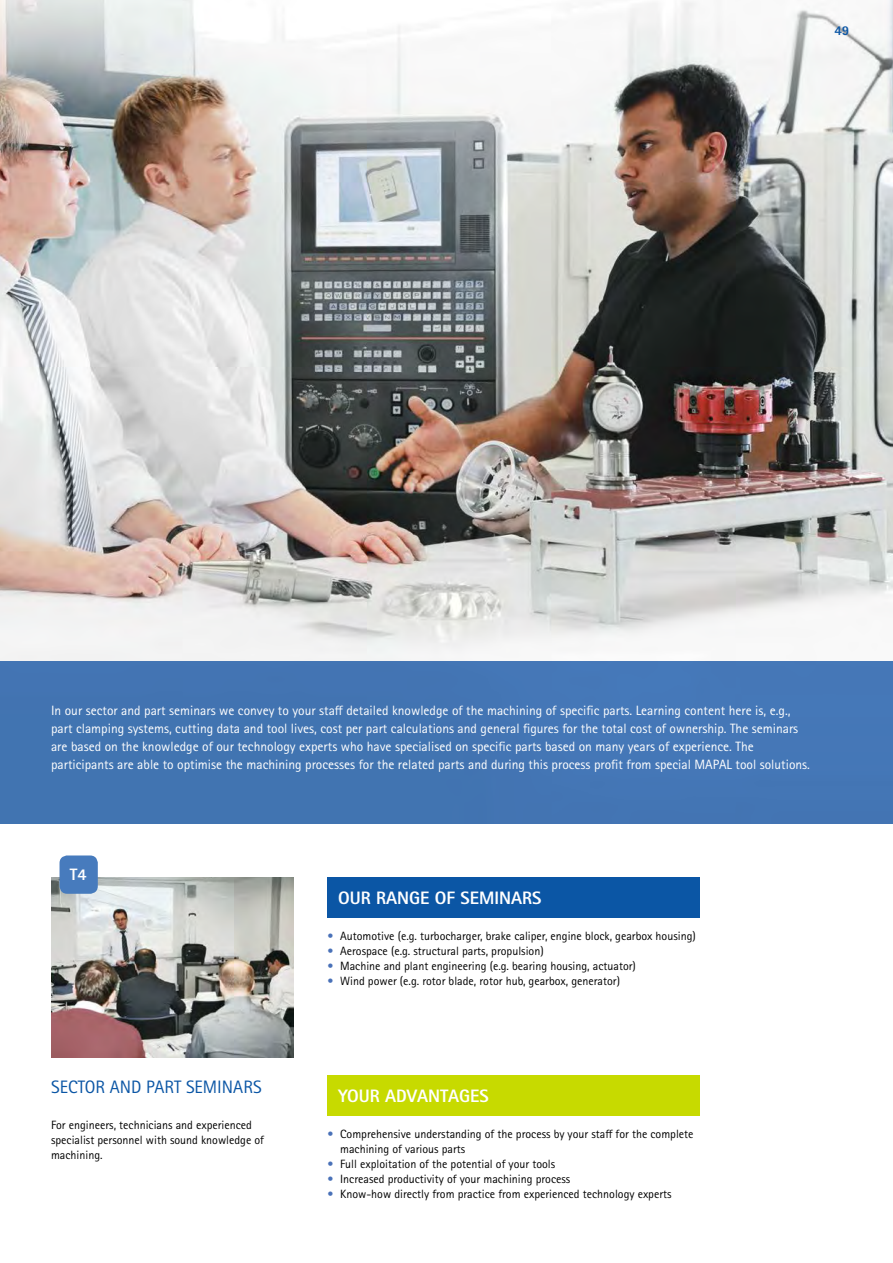
<style>
.page{position:relative;width:893px;height:1263px;background:#fff}
.page>*{position:absolute;margin:0;border:0;box-sizing:border-box;transform-origin:0 0}
.t1{font:800 18px "Rotis Sans Serif W1 G";color:#fff}
.t2{font:18px "Rotis Sans Serif W1 G";color:#0b56a5}
.t3{font:800 16.5px "Rotis Sans Serif W1 G";color:#fff}
.t4{font:13.5px/18px "Rotis Sans Serif W1 G";color:#fff}
.t5{font:800 13.5px "Rotis Sans Serif W1 G";color:#0b56a5}
.t6{font:12px/15px "Rotis Sans Serif W1 G";color:#000}
.s1{color:#4971b8}
</style>
<div class="page">
<img style="left:0;top:0;width:893px;height:661px">
<img style="left:51px;top:877px;width:242px;height:180px">
<div style="left:0;top:661px;width:893px;height:162px;background:#4374b3"></div>
<div style="left:60px;top:855px;width:38px;height:39px;background:#477bbd;border-radius:8px"></div>
<div style="left:327px;top:877px;width:372px;height:41px;background:#0b56a5"></div>
<div style="left:327px;top:1075px;width:372px;height:41px;background:#c7da00"></div>
<p class="t5" style="left:834px;top:22px;width:17px">49</p>
<p class="t4" style="left:51px;top:702px;width:760px">In our sector and part seminars we convey to your staff detailed knowledge of the machining of specific parts. Learning content here is, e.g., part clamping systems, cutting data and tool lives, cost per part calculations and general figures for the total cost of ownership. The seminars are based on the knowledge of our technology experts who have specialised on specific parts based on many years of experience. The participants are able to optimise the machining processes for the related parts and during this process profit from special MAPAL tool solutions.</p>
<h2 class="t3" style="left:70px;top:864px;width:18px">T4</h2>
<h1 class="t2" style="left:51px;top:1077px;width:212px">SECTOR AND PART SEMINARS</h1>
<p class="t6" style="left:51px;top:1118px;width:215px">For engineers, technicians and experienced specialist personnel with sound knowledge of machining.</p>
<h1 class="t1" style="left:338px;top:886px;width:205px">OUR RANGE OF SEMINARS</h1>
<p class="t6" style="left:327px;top:928px;width:370px"><span class="s1">•</span> Automotive (e.g. turbocharger, brake caliper, engine block, gearbox housing)</p>
<p class="t6" style="left:327px;top:943px;width:218px"><span class="s1">•</span> Aerospace (e.g. structural parts, propulsion)</p>
<p class="t6" style="left:327px;top:958px;width:310px"><span class="s1">•</span> Machine and plant engineering (e.g. bearing housing, actuator)</p>
<p class="t6" style="left:327px;top:973px;width:294px"><span class="s1">•</span> Wind power (e.g. rotor blade, rotor hub, gearbox, generator)</p>
<h1 class="t1" style="left:338px;top:1084px;width:152px">YOUR ADVANTAGES</h1>
<p class="t6" style="left:340px;top:1126px;width:355px;text-indent:-13px"><span class="s1">•</span> Comprehensive understanding of the process by your staff for the complete machining of various parts</p>
<p class="t6" style="left:327px;top:1156px;width:229px"><span class="s1">•</span> Full exploitation of the potential of your tools</p>
<p class="t6" style="left:327px;top:1171px;width:244px"><span class="s1">•</span> Increased productivity of your machining process</p>
<p class="t6" style="left:327px;top:1186px;width:346px"><span class="s1">•</span> Know-how directly from practice from experienced technology experts</p>
</div>
